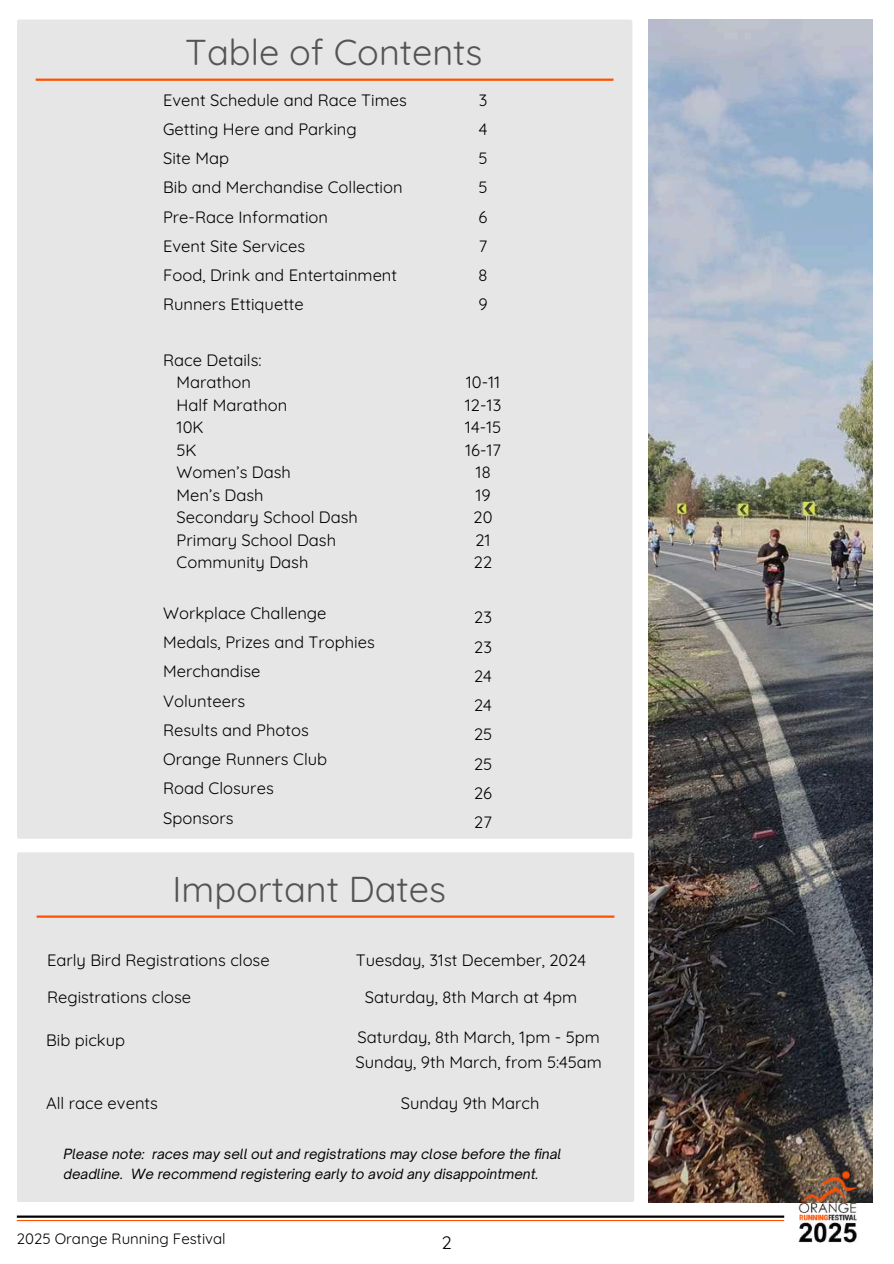
<style>
.page{position:relative;width:894px;height:1264px;background:#fff}
.page>*{position:absolute;margin:0;border:0;box-sizing:border-box;transform-origin:0 0}
.t1{font:36px "Quicksand";color:#545454}
.t2{font:18px "Quicksand";color:#000}
.t3{font:16.5px/29.2px "Quicksand";color:#000}
.t4{font:15px "Quicksand";color:#000}
.t5{font:italic 13.5px/20.2px "Open Sauce One";color:#000}
</style>
<div class="page">
<img style="left:648px;top:20px;width:224px;height:1182px">
<hr style="left:17px;top:1215px;width:767px;height:2px;background:#000">
<hr style="left:17px;top:1219px;width:767px;height:2px;background:#ff5100">
<div style="left:17px;top:20px;width:615px;height:818px;background:#e6e6e6;border-radius:2px"></div>
<div style="left:17px;top:852px;width:617px;height:349px;background:#e6e6e6;border-radius:2px"></div>
<hr style="left:36px;top:79px;width:577px;height:2px;background:#ff5100">
<hr style="left:37px;top:915px;width:577px;height:2px;background:#ff5100">
<img style="left:782px;top:1166px;width:90px;height:77px">
<h1 class="t1" style="left:185px;top:29px;width:298px">Table of Contents</h1>
<p class="t3" style="left:163px;top:85px;width:245px">Event Schedule and Race Times<br>Getting Here and Parking<br>Site Map<br>Bib and Merchandise Collection<br>Pre-Race Information<br>Event Site Services<br>Food, Drink and Entertainment<br>Runners Ettiquette</p>
<p class="t3" style="left:177px;top:348px;width:183px;line-height:22.5px;text-indent:-14px">Race Details:<br>Marathon<br>Half Marathon<br>10K<br>5K<br>Women’s Dash<br>Men’s Dash<br>Secondary School Dash<br>Primary School Dash<br>Community Dash</p>
<p class="t3" style="left:163px;top:598px;width:213px">Workplace Challenge<br>Medals, Prizes and Trophies<br>Merchandise<br>Volunteers<br>Results and Photos<br>Orange Runners Club<br>Road Closures<br>Sponsors</p>
<h1 class="t1" style="left:172px;top:866px;width:275px">Important Dates</h1>
<p class="t3" style="left:478px;top:85px;width:11px;text-align:justify">3<br>4<br>5<br>5<br>6<br>7<br>8<br>9</p>
<p class="t3" style="left:464px;top:371px;width:38px;line-height:22.5px;text-align:center">10-11<br>12-13<br>14-15<br>16-17<br>18<br>19<br>20<br>21<br>22</p>
<p class="t3" style="left:474px;top:602px;width:20px;text-align:justify">23<br>23<br>24<br>24<br>25<br>25<br>26<br>27</p>
<p class="t3" style="left:47px;top:945px;width:224px">Early Bird Registrations close</p>
<p class="t3" style="left:356px;top:945px;width:232px">Tuesday, 31st December, 2024</p>
<p class="t3" style="left:47px;top:981px;width:146px">Registrations close</p>
<p class="t3" style="left:365px;top:981px;width:214px">Saturday, 8th March at 4pm</p>
<p class="t3" style="left:46px;top:1024px;width:81px">Bib pickup</p>
<p class="t3" style="left:355px;top:1024px;width:248px;line-height:24.8px">Saturday, 8th March, 1pm - 5pm<br>Sunday, 9th March, from 5:45am</p>
<p class="t3" style="left:46px;top:1088px;width:113px">All race events</p>
<p class="t3" style="left:400px;top:1088px;width:140px">Sunday 9th March</p>
<p class="t5" style="left:64px;top:1143px;width:499px">Please note: races may sell out and registrations may close before the final deadline. We recommend registering early to avoid any disappointment.</p>
<p class="t4" style="left:17px;top:1229px;width:210px">2025 Orange Running Festival</p>
<p class="t2" style="left:441px;top:1230px;width:11px">2</p>
</div>
